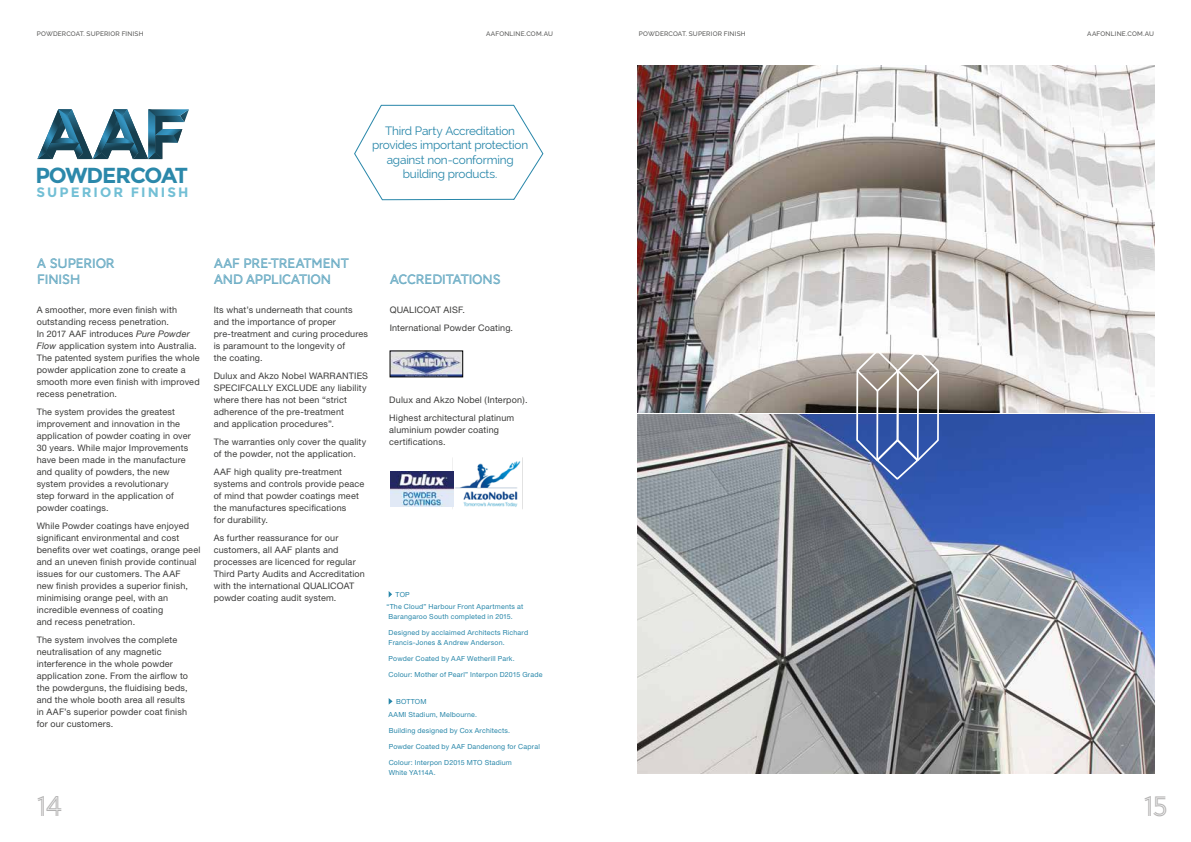
<style>
.page{position:relative;width:1191px;height:842px;background:#fff}
.page>*{position:absolute;margin:0;border:0;box-sizing:border-box;transform-origin:0 0}
.t1{font:29px "AW Conqueror Inline";color:#b3b2b2}
.t2{font:700 21.7px "Montserrat";letter-spacing:-.05em;color:#2b88aa}
.t3{font:14px/16px "AW Conqueror Inline";letter-spacing:-.055em;color:#2786a9}
.t4{font:700 13.6px "Montserrat";letter-spacing:.15em;color:#72bfd5}
.t5{font:11.8px/14.3px "Raleway";letter-spacing:-.02em;color:#2786a9;text-align:center}
.t6{font:9px/12px "Helvetica Neue";letter-spacing:.02em;color:#3c3c3b}
.t7{font:7px/10px "Helvetica Neue";letter-spacing:.025em;color:#2786a9}
.t8{font:500 6.5px "Raleway";letter-spacing:.03em;color:#575756}
.s1{font-style:italic}
</style>
<div class="page">
<img style="left:638px;top:65px;width:516px;height:347px">
<img style="left:638px;top:415px;width:516px;height:359px">
<svg style="left:37px;top:109px;width:152px;height:50px"></svg>
<svg style="left:354px;top:104px;width:190px;height:97px"></svg>
<svg style="left:389px;top:591px;width:3px;height:6px"></svg>
<svg style="left:389px;top:698px;width:3px;height:7px"></svg>
<img style="left:392px;top:353px;width:69px;height:22px">
<img style="left:446px;top:458px;width:77px;height:51px">
<img style="left:390px;top:472px;width:63px;height:35px">
<svg style="left:855px;top:349px;width:85px;height:132px;background:#7883a2"></svg>
<hr style="left:876px;top:391px;width:2px;height:69px;background:#fff">
<p class="t8" style="left:37px;top:30px;width:108px">POWDERCOAT. SUPERIOR FINISH</p>
<h2 class="t2" style="left:35px;top:162px;width:154px">POWDERCOAT</h2>
<h3 class="t4" style="left:37px;top:184px;width:153px">SUPERIOR FINISH</h3>
<p class="t8" style="left:486px;top:30px;width:68px">AAFONLINE.COM.AU</p>
<p class="t8" style="left:1087px;top:30px;width:68px">AAFONLINE.COM.AU</p>
<p class="t8" style="left:639px;top:30px;width:108px">POWDERCOAT. SUPERIOR FINISH</p>
<h3 class="t5" style="left:372px;top:124px;width:157px">Third Party Accreditation provides important protection against non-conforming building products.</h3>
<h3 class="t3" style="left:37px;top:256px;width:80px">A SUPERIOR<br>FINISH</h3>
<h3 class="t3" style="left:214px;top:256px;width:137px">AAF PRE-TREATMENT<br>AND APPLICATION</h3>
<p class="t6" style="left:37px;top:304px;width:165px">A smoother, more even finish with outstanding recess penetration.<br>In 2017 AAF introduces <span class="s1">Pure Powder Flow</span> application system into Australia.<br>The patented system purifies the whole powder application zone to create a smooth more even finish with improved recess penetration.</p>
<p class="t6" style="left:37px;top:406px;width:155px">The system provides the greatest improvement and innovation in the application of powder coating in over<br>30 years. While major Improvements have been made in the manufacture and quality of powders, the new system provides a revolutionary<br>step forward in the application of powder coatings.</p>
<p class="t6" style="left:37px;top:520px;width:165px">While Powder coatings have enjoyed significant environmental and cost benefits over wet coatings, orange peel and an uneven finish provide continual issues for our customers. The AAF<br>new finish provides a superior finish, minimising orange peel, with an incredible evenness of coating<br>and recess penetration.</p>
<p class="t6" style="left:37px;top:634px;width:153px">The system involves the complete neutralisation of any magnetic interference in the whole powder application zone. From the airflow to the powderguns, the fluidising beds, and the whole booth area all results in AAF’s superior powder coat finish for our customers.</p>
<p class="t6" style="left:214px;top:303px;width:156px">Its what’s underneath that counts and the importance of proper pre-treatment and curing procedures is paramount to the longevity of<br>the coating.</p>
<p class="t6" style="left:214px;top:369px;width:156px">Dulux and Akzo Nobel WARRANTIES<br>SPECIFCALLY EXCLUDE any liability where there has not been “strict adherence of the pre-treatment<br>and application procedures”.</p>
<p class="t6" style="left:214px;top:435px;width:154px">The warranties only cover the quality of the powder, not the application.</p>
<p class="t6" style="left:214px;top:465px;width:152px">AAF high quality pre-treatment systems and controls provide peace of mind that powder coatings meet the manufactures specifications<br>for durability.</p>
<p class="t6" style="left:214px;top:531px;width:153px">As further reassurance for our customers, all AAF plants and processes are licenced for regular<br>Third Party Audits and Accreditation with the international QUALICOAT powder coating audit system.</p>
<h3 class="t3" style="left:390px;top:272px;width:113px">ACCREDITATIONS</h3>
<p class="t6" style="left:390px;top:301px;width:125px;line-height:18px">QUALICOAT AISF.<br>International Powder Coating.</p>
<p class="t6" style="left:389px;top:391px;width:140px;line-height:18px">Dulux and Akzo Nobel (Interpon).<br>Highest architectural platinum</p>
<p class="t6" style="left:389px;top:424px;width:111px">aluminium powder coating certifications.</p>
<p class="t7" style="left:395px;top:589px;width:16px">TOP</p>
<p class="t7" style="left:389px;top:601px;width:136px;text-indent:-2px">“The Cloud” Harbour Front Apartments at<br>Barangaroo South completed in 2015.</p>
<p class="t7" style="left:389px;top:627px;width:141px">Designed by acclaimed Architects Richard<br>Francis-Jones &amp; Andrew Anderson.</p>
<p class="t7" style="left:389px;top:653px;width:128px">Powder Coated by AAF Wetherill Park.</p>
<p class="t7" style="left:388px;top:669px;width:155px">Colour: Mother of Pearl” Interpon D2015 Grade</p>
<p class="t7" style="left:388px;top:694px;width:90px;line-height:13px;text-indent:8px">BOTTOM<br>AAMI Stadium, Melbourne.</p>
<p class="t7" style="left:389px;top:725px;width:123px">Building designed by Cox Architects.</p>
<p class="t7" style="left:389px;top:741px;width:153px">Powder Coated by AAF Dandenong for Capral</p>
<p class="t7" style="left:389px;top:757px;width:125px">Colour: Interpon D2015 MTO Stadium<br>White YA114A.</p>
<h1 class="t1" style="left:37px;top:793px;width:27px">14</h1>
<h1 class="t1" style="left:1143px;top:793px;width:26px">15</h1>
</div>
